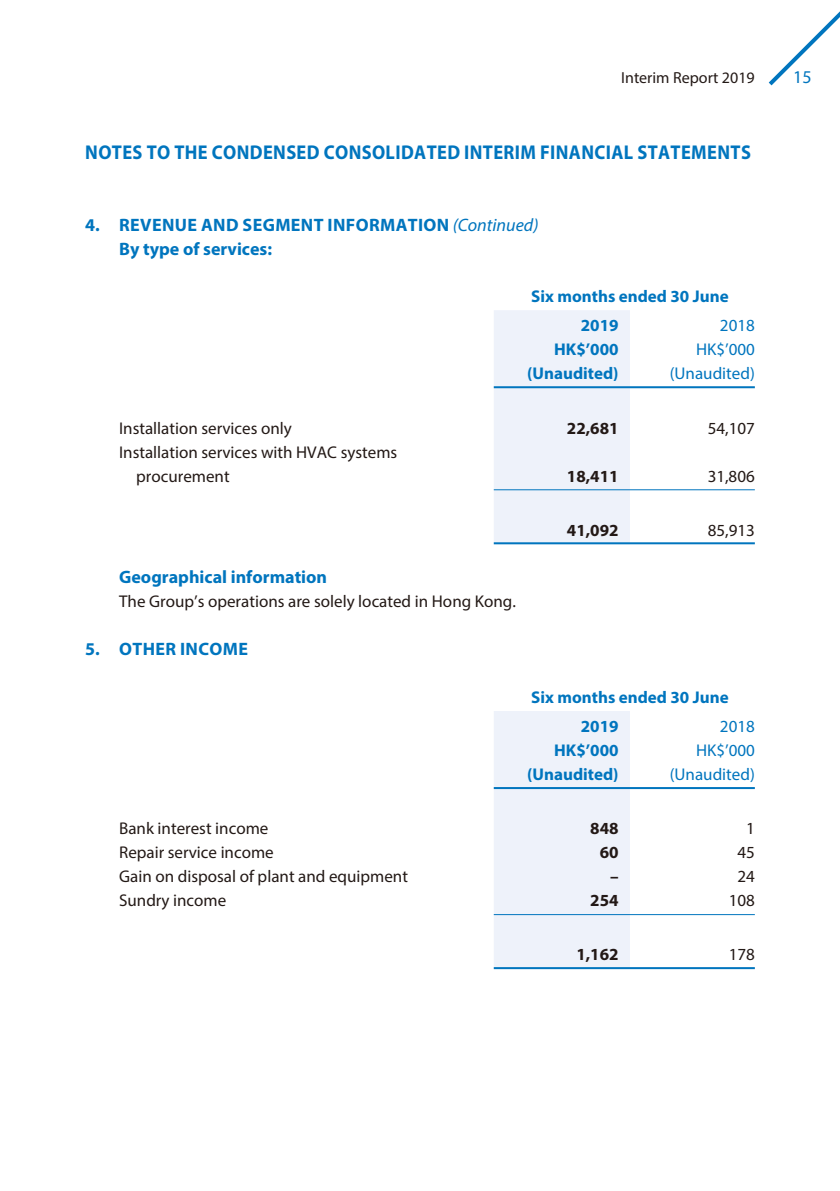
<style>
.page{position:relative;width:840px;height:1191px;background:#fff}
.page>*{position:absolute;margin:0;border:0;box-sizing:border-box;transform-origin:0 0}
.t1{font:700 20px "Myriad Pro";letter-spacing:.02em;color:#0075be;scale:.92 1}
.t2{font:700 18px/24px "Myriad Pro";letter-spacing:.01em;color:#0075be}
.t3{font:18px "Myriad Pro";color:#0075be}
.t4{font:17px/24px "Myriad Pro";color:#231916}
.t5{font:700 17px/29.6px "Myriad Pro";color:#0075be}
.t6{font:17px "Myriad Pro";color:#0075be}
.t7{font:700 17px "Myriad Pro";color:#231916}
.t8{font:16px "Myriad Pro";color:#231916}
.s1{font-weight:400;font-style:italic}
</style>
<div class="page">
<svg style="left:768px;top:12px;width:71px;height:74px"></svg>
<div style="left:493px;top:310px;width:136px;height:232px;background:#eef2fa"></div>
<hr style="left:493px;top:386px;width:136px;height:2px;background:#0075be">
<hr style="left:629px;top:386px;width:125px;height:2px;background:#0075be">
<hr style="left:493px;top:489px;width:136px;height:1px;background:#0075be">
<hr style="left:629px;top:489px;width:125px;height:1px;background:#0075be">
<hr style="left:493px;top:542px;width:136px;height:2px;background:#0075be">
<hr style="left:629px;top:542px;width:125px;height:2px;background:#0075be">
<div style="left:494px;top:711px;width:135px;height:256px;background:#eef2fa"></div>
<hr style="left:493px;top:787px;width:136px;height:2px;background:#0075be">
<hr style="left:629px;top:787px;width:125px;height:2px;background:#0075be">
<hr style="left:493px;top:914px;width:136px;height:1px;background:#0075be">
<hr style="left:629px;top:914px;width:125px;height:1px;background:#0075be">
<hr style="left:493px;top:967px;width:136px;height:2px;background:#0075be">
<hr style="left:629px;top:967px;width:125px;height:2px;background:#0075be">
<p class="t8" style="left:621px;top:68px;width:135px">Interim Report 2019</p>
<p class="t3" style="left:792px;top:66px;width:20px">15</p>
<p class="t1" style="left:85px;top:139px;width:724px">NOTES TO THE CONDENSED CONSOLIDATED INTERIM FINANCIAL STATEMENTS</p>
<p class="t2" style="left:119px;top:212px;width:420px;text-indent:-34px">4. REVENUE AND SEGMENT INFORMATION <span class="s1">(Continued)<br></span>By type of services:</p>
<p class="t5" style="left:580px;top:281px;width:149px;text-indent:-50px">Six months ended 30 June<br>2019</p>
<p class="t6" style="left:719px;top:315px;width:36px">2018</p>
<p class="t5" style="left:554px;top:334px;width:66px">HK$’000</p>
<p class="t6" style="left:695px;top:339px;width:60px">HK$’000</p>
<p class="t5" style="left:527px;top:358px;width:93px">(Unaudited)</p>
<p class="t6" style="left:669px;top:363px;width:86px">(Unaudited)</p>
<p class="t4" style="left:119px;top:415px;width:174px">Installation services only</p>
<p class="t7" style="left:566px;top:417px;width:53px">22,681</p>
<p class="t4" style="left:707px;top:415px;width:49px">54,107</p>
<p class="t4" style="left:136px;top:439px;width:262px;text-indent:-17px">Installation services with HVAC systems procurement</p>
<p class="t7" style="left:566px;top:465px;width:53px">18,411</p>
<p class="t4" style="left:707px;top:463px;width:49px">31,806</p>
<p class="t2" style="left:119px;top:565px;width:209px">Geographical information</p>
<p class="t4" style="left:119px;top:588px;width:398px">The Group’s operations are solely located in Hong Kong.</p>
<p class="t2" style="left:85px;top:637px;width:164px">5. OTHER INCOME</p>
<p class="t7" style="left:566px;top:519px;width:53px">41,092</p>
<p class="t4" style="left:707px;top:517px;width:49px">85,913</p>
<p class="t5" style="left:580px;top:681px;width:149px;text-indent:-50px">Six months ended 30 June<br>2019</p>
<p class="t6" style="left:719px;top:716px;width:36px">2018</p>
<p class="t5" style="left:554px;top:735px;width:66px">HK$’000</p>
<p class="t6" style="left:695px;top:740px;width:60px">HK$’000</p>
<p class="t5" style="left:527px;top:759px;width:93px">(Unaudited)</p>
<p class="t6" style="left:669px;top:764px;width:86px">(Unaudited)</p>
<p class="t4" style="left:119px;top:816px;width:151px">Bank interest income</p>
<p class="t7" style="left:590px;top:817px;width:30px">848</p>
<p class="t4" style="left:745px;top:816px;width:10px">1</p>
<p class="t4" style="left:119px;top:840px;width:156px">Repair service income</p>
<p class="t7" style="left:599px;top:841px;width:20px">60</p>
<p class="t4" style="left:737px;top:840px;width:19px">45</p>
<p class="t4" style="left:119px;top:864px;width:290px">Gain on disposal of plant and equipment</p>
<p class="t7" style="left:609px;top:865px;width:10px">–</p>
<p class="t4" style="left:737px;top:864px;width:19px">24</p>
<p class="t4" style="left:119px;top:888px;width:108px">Sundry income</p>
<p class="t7" style="left:590px;top:889px;width:30px">254</p>
<p class="t4" style="left:728px;top:888px;width:28px">108</p>
<p class="t7" style="left:576px;top:943px;width:44px">1,162</p>
<p class="t4" style="left:728px;top:942px;width:28px">178</p>
</div>
